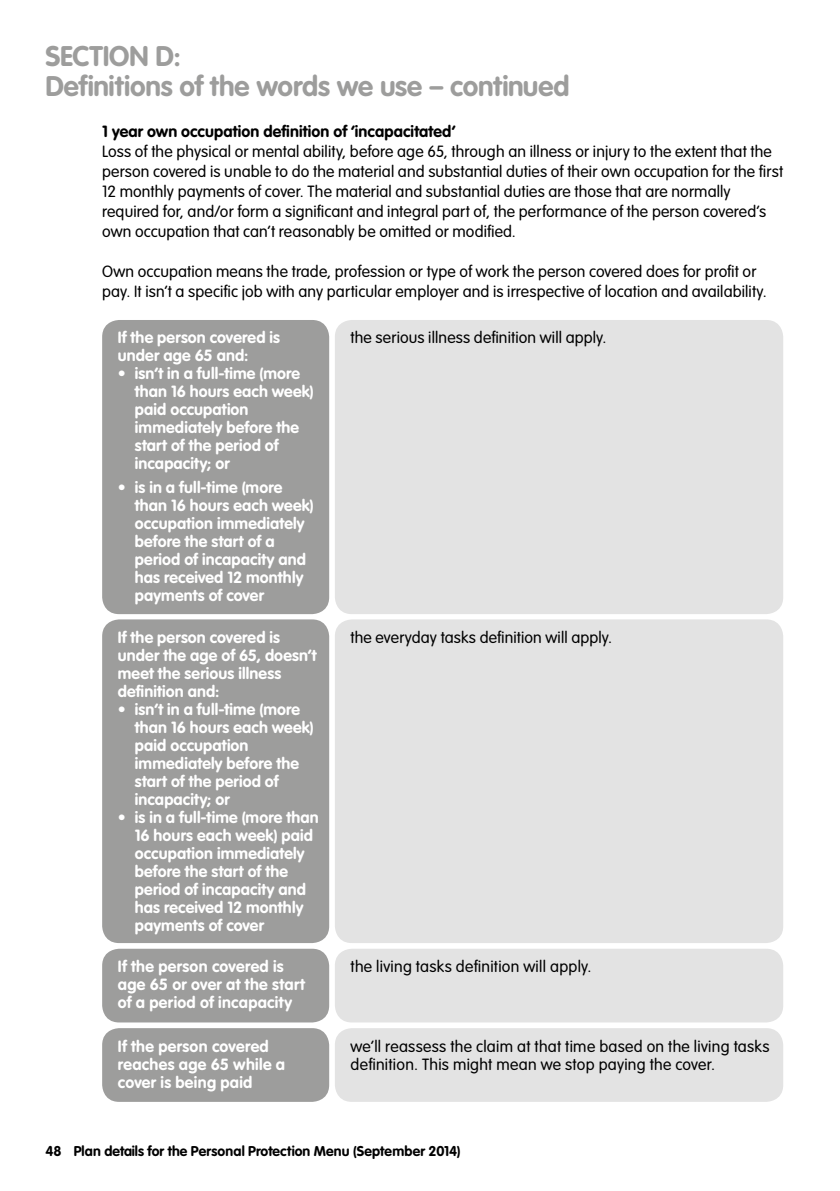
<style>
.page{position:relative;width:840px;height:1191px;background:#fff}
.page>*{position:absolute;margin:0;border:0;box-sizing:border-box;transform-origin:0 0}
.t1{font:700 28px/30px "VAG Rounded LT";letter-spacing:-.01em;color:#9d9d9c}
.t2{font:300 16px/20px "VAG Rounded LT";letter-spacing:.01em;color:#000}
.t3{font:700 16px/18px "VAG Rounded LT";letter-spacing:.01em;color:#fff}
.t4{font:700 16px "VAG Rounded LT";letter-spacing:.01em;color:#000}
.t5{font:700 14px "VAG Rounded LT";letter-spacing:.01em;color:#000}
</style>
<div class="page">
<div style="left:102px;top:320px;width:227px;height:294px;background:#9d9d9c;border-radius:17px"></div>
<div style="left:102px;top:619px;width:227px;height:324px;background:#9d9d9c;border-radius:17px"></div>
<div style="left:102px;top:948px;width:227px;height:74px;background:#9d9d9c;border-radius:17px"></div>
<div style="left:102px;top:1028px;width:227px;height:73px;background:#9d9d9c;border-radius:17px"></div>
<div style="left:334px;top:320px;width:448px;height:294px;background:#e3e3e3;border-radius:17px"></div>
<div style="left:334px;top:619px;width:448px;height:324px;background:#e3e3e3;border-radius:17px"></div>
<div style="left:334px;top:948px;width:448px;height:74px;background:#e3e3e3;border-radius:17px"></div>
<div style="left:334px;top:1028px;width:448px;height:73px;background:#e3e3e3;border-radius:17px"></div>
<h1 class="t1" style="left:45px;top:43px;width:525px">SECTION D:<br>Definitions of the words we use – continued</h1>
<p class="t4" style="left:102px;top:122px;width:355px">1 year own occupation definition of ‘incapacitated’</p>
<p class="t2" style="left:102px;top:142px;width:682px">Loss of the physical or mental ability, before age 65, through an illness or injury to the extent that the person covered is unable to do the material and substantial duties of their own occupation for the first 12 monthly payments of cover. The material and substantial duties are those that are normally required for, and/or form a significant and integral part of, the performance of the person covered’s own occupation that can’t reasonably be omitted or modified.</p>
<p class="t2" style="left:102px;top:262px;width:665px">Own occupation means the trade, profession or type of work the person covered does for profit or pay. It isn’t a specific job with any particular employer and is irrespective of location and availability.</p>
<p class="t3" style="left:118px;top:329px;width:164px">If the person covered is under age 65 and:</p>
<p class="t3" style="left:135px;top:365px;width:180px;text-indent:-17px">• isn’t in a full-time (more than 16 hours each week) paid occupation immediately before the start of the period of incapacity; or</p>
<p class="t3" style="left:135px;top:479px;width:180px;text-indent:-17px">• is in a full-time (more than 16 hours each week) occupation immediately before the start of a period of incapacity and has received 12 monthly payments of cover</p>
<p class="t3" style="left:118px;top:629px;width:200px">If the person covered is under the age of 65, doesn’t meet the serious illness definition and:</p>
<p class="t3" style="left:135px;top:701px;width:180px;text-indent:-17px">• isn’t in a full-time (more than 16 hours each week) paid occupation immediately before the start of the period of incapacity; or</p>
<p class="t3" style="left:135px;top:809px;width:185px;text-indent:-17px">• is in a full-time (more than<br>16 hours each week) paid occupation immediately before the start of the period of incapacity and has received 12 monthly payments of cover</p>
<p class="t3" style="left:118px;top:958px;width:188px">If the person covered is age 65 or over at the start of a period of incapacity</p>
<p class="t3" style="left:118px;top:1037px;width:169px">If the person covered reaches age 65 while a cover is being paid</p>
<p class="t2" style="left:350px;top:328px;width:257px">the serious illness definition will apply.</p>
<p class="t2" style="left:350px;top:628px;width:263px">the everyday tasks definition will apply.</p>
<p class="t2" style="left:350px;top:957px;width:242px">the living tasks definition will apply.</p>
<p class="t2" style="left:350px;top:1037px;width:420px;line-height:18px">we’ll reassess the claim at that time based on the living tasks definition. This might mean we stop paying the cover.</p>
<p class="t5" style="left:45px;top:1143px;width:416px">48 Plan details for the Personal Protection Menu (September 2014)</p>
</div>
